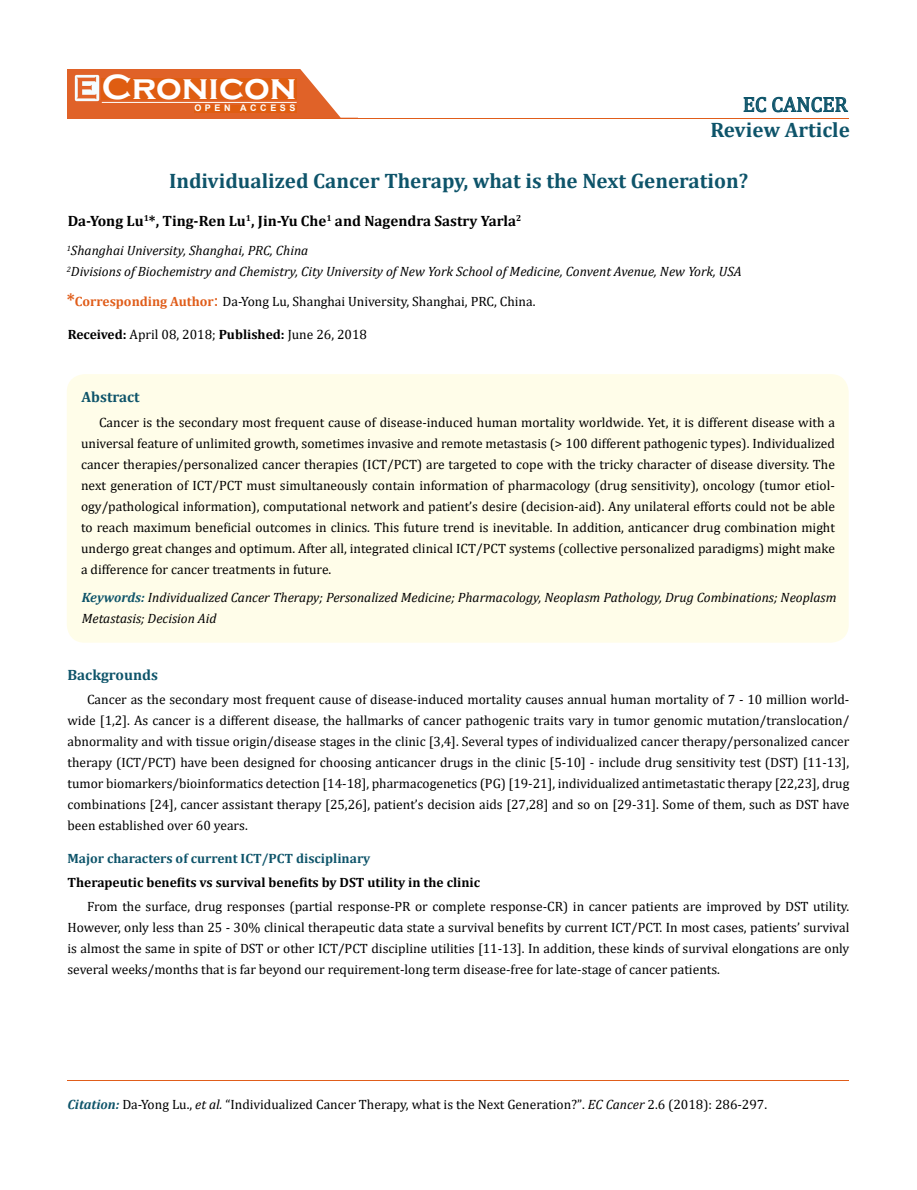
<style>
.page{position:relative;width:917px;height:1190px;background:#fff}
.page>*{position:absolute;margin:0;border:0;box-sizing:border-box;transform-origin:0 0}
.t1{font:700 36px "Copperplate Gothic";color:#fff}
.t2{font:700 21px "Cambria";color:#0e546a}
.t3{font:21px "Cambria";color:#0e546a}
.t4{font:700 15px "Cambria";color:#000}
.t5{font:700 15px "Cambria";color:#0e546a}
.t6{font:13.5px/21px "Cambria";color:#000;text-align:justify}
.t7{font:italic 13.5px/21px "Cambria";color:#000}
.t8{font:700 13.5px "Cambria";color:#000}
.t9{font:700 13.5px "Cambria";color:#0e546a}
.t10{font:700 9px "Arial";letter-spacing:.4em;color:#fff}
.s1{font-weight:700;font-size:18px;color:#e05d1a}
.s2{font-weight:700;color:#e05d1a}
.s3{font-size:18px;color:#e05d1a}
.s4{font-weight:700}
.s5{font-weight:700;color:#0e546a}
.s6{font-weight:700;font-style:italic;color:#0e546a}
.s7{font-style:italic}
.s8{font-size:13.35px}
</style>
<div class="page">
<div style="left:67px;top:70px;width:290px;height:49px;background:#e06228"></div>
<svg style="left:300px;top:69px;width:58px;height:49px"></svg>
<img style="left:75px;top:75px;width:24px;height:26px">
<div style="left:102px;top:79px;width:195px;height:21px;background:#df5d11"></div>
<div style="left:194px;top:105px;width:103px;height:7px;background:#df5d11"></div>
<svg style="left:743px;top:97px;width:105px;height:15px"></svg>
<hr style="left:102px;top:102px;width:194px;height:1px;background:#fff">
<hr style="left:279px;top:118px;width:569px;height:1px;background:#e05d1a">
<hr style="left:67px;top:1080px;width:782px;height:1px;background:#e05d1a">
<div style="left:67px;top:374px;width:781px;height:268px;background:#fffde9;border-radius:18px"></div>
<h1 class="t1" style="left:102px;top:68px;width:196px">Cronicon</h1>
<p class="t10" style="left:194px;top:102px;width:103px">OPEN ACCESS</p>
<h2 class="t3" style="left:742px;top:92px;width:106px">EC CANCER</h2>
<h2 class="t2" style="left:710px;top:114px;width:141px">Review Article</h2>
<h2 class="t2" style="left:169px;top:166px;width:580px">Individualized Cancer Therapy, what is the Next Generation?</h2>
<p class="t4" style="left:68px;top:211px;width:455px">Da-Yong Lu<sup>1</sup>*, Ting-Ren Lu<sup>1</sup>, Jin-Yu Che<sup>1</sup> and Nagendra Sastry Yarla<sup>2</sup></p>
<p class="t7" style="left:67px;top:239px;width:676px"><sup>1</sup>Shanghai University, Shanghai, PRC, China<br><sup>2</sup>Divisions of Biochemistry and Chemistry, City University of New York School of Medicine, Convent Avenue, New York, USA</p>
<p class="t6" style="left:67px;top:291px;width:470px"><span class="s1">*</span><span class="s2">Corresponding Author</span><span class="s3">:</span> Da-Yong Lu, Shanghai University, Shanghai, PRC, China.</p>
<p class="t6" style="left:68px;top:323px;width:301px"><span class="s4">Received:</span> April 08, 2018; <span class="s4">Published:</span> June 26, 2018</p>
<p class="t5" style="left:82px;top:386px;width:60px">Abstract</p>
<p class="t6" style="left:81px;top:411px;width:755px;text-indent:18px">Cancer is the secondary most frequent cause of disease-induced human mortality worldwide. Yet, it is different disease with a universal feature of unlimited growth, sometimes invasive and remote metastasis (&gt; 100 different pathogenic types). Individualized cancer therapies/personalized cancer therapies (ICT/PCT) are targeted to cope with the tricky character of disease diversity. The next generation of ICT/PCT must simultaneously contain information of pharmacology (drug sensitivity), oncology (tumor etiol&shy;ogy/pathological information), computational network and patient’s desire (decision-aid). Any unilateral efforts could not be able to reach maximum beneficial outcomes in clinics. This future trend is inevitable. In addition, anticancer drug combination might undergo great changes and optimum. After all, integrated clinical ICT/PCT systems (collective personalized paradigms) might make a difference for cancer treatments in future.</p>
<p class="t7" style="left:82px;top:586px;width:756px"><span class="s5">Keywords:</span> Individualized Cancer Therapy; Personalized Medicine; Pharmacology, Neoplasm Pathology, Drug Combinations; Neoplasm<br>Metastasis; Decision Aid</p>
<p class="t5" style="left:67px;top:664px;width:92px">Backgrounds</p>
<p class="t6" style="left:67px;top:688px;width:783px;text-indent:19px">Cancer as the secondary most frequent cause of disease-induced mortality causes annual human mortality of 7 - 10 million world&shy;wide [1,2]. As cancer is a different disease, the hallmarks of cancer pathogenic traits vary in tumor genomic mutation/translocation/ abnormality and with tissue origin/disease stages in the clinic [3,4]. Several types of individualized cancer therapy/personalized cancer therapy (ICT/PCT) have been designed for choosing anticancer drugs in the clinic [5-10] - include drug sensitivity test (DST) [11-13], tumor biomarkers/bioinformatics detection [14-18], pharmacogenetics (PG) [19-21], individualized antimetastatic therapy [22,23], drug combinations [24], cancer assistant therapy [25,26], patient’s decision aids [27,28] and so on [29-31]. Some of them, such as DST have been established over 60 years.</p>
<p class="t9" style="left:67px;top:849px;width:304px">Major characters of current ICT/PCT disciplinary</p>
<p class="t8" style="left:67px;top:873px;width:414px">Therapeutic benefits vs survival benefits by DST utility in the clinic</p>
<p class="t6" style="left:67px;top:895px;width:783px;text-indent:19px">From the surface, drug responses (partial response-PR or complete response-CR) in cancer patients are improved by DST utility.<br>However, only less than 25 - 30% clinical therapeutic data state a survival benefits by current ICT/PCT. In most cases, patients’ survival is almost the same in spite of DST or other ICT/PCT discipline utilities [11-13]. In addition, these kinds of survival elongations are only several weeks/months that is far beyond our requirement-long term disease-free for late-stage of cancer patients.</p>
<p class="t6" style="left:67px;top:1093px;width:701px"><span class="s6">Citation:</span> Da-Yong Lu., <span class="s7">et al.</span> “Individualized Cancer Therapy, what is the Next Generation?”<span class="s8">.</span> <span class="s7">EC Cancer</span> <span class="s8">2</span>.6 (2018): 286-297.</p>
</div>
